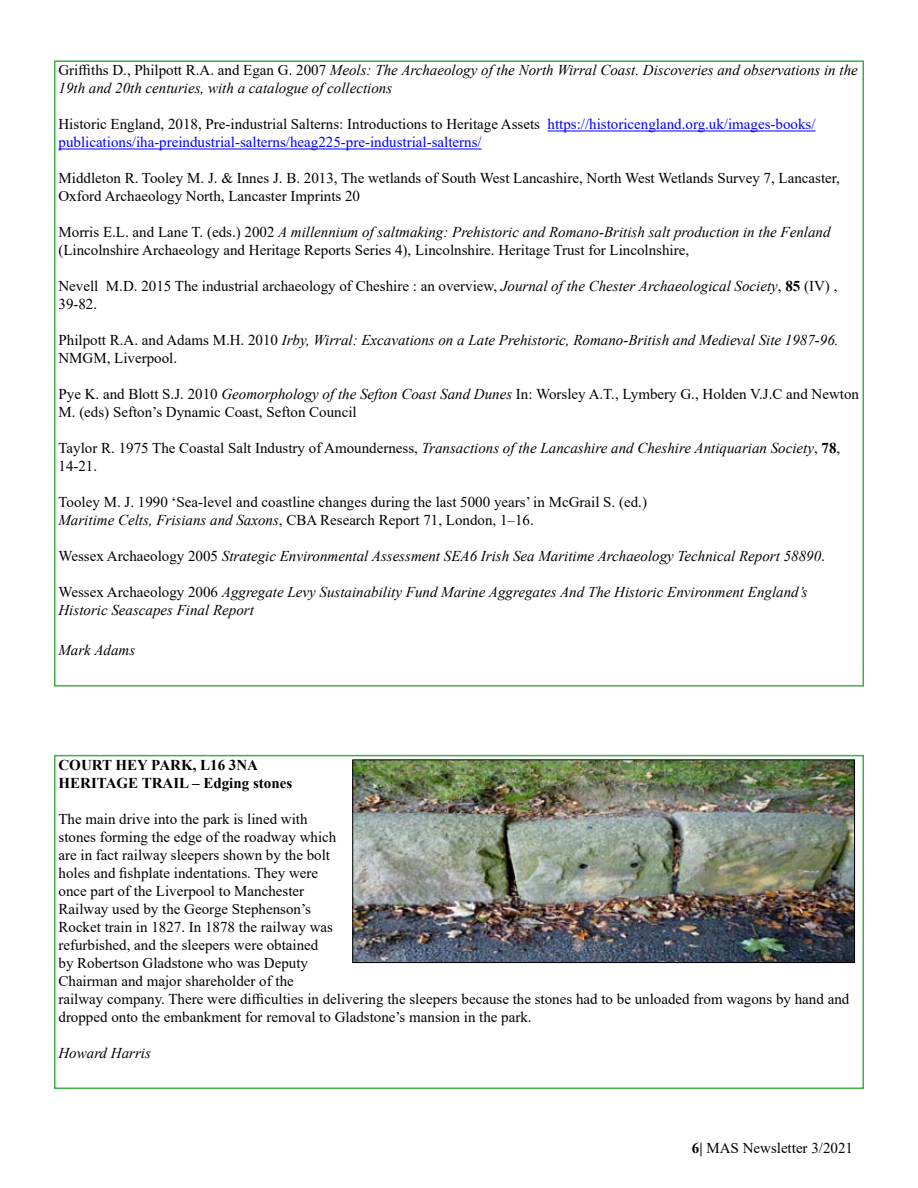
<style>
.page{position:relative;width:918px;height:1188px;background:#fff}
.page>*{position:absolute;margin:0;border:0;box-sizing:border-box;transform-origin:0 0}
.t1{font:15px/18px "Times New Roman";color:#000}
.t2{font:italic 15px/18px "Times New Roman";color:#000}
.t3{font:15px/18px "Times New Roman";color:#00f}
.t4{font:700 15px/18px "Times New Roman";color:#000}
.s1{font-style:normal}
.s2{color:#000}
.s3{font-style:italic}
.s4{font-weight:700}
</style>
<div class="page">
<hr style="left:548px;top:131px;width:268px;height:1px;background:#00f">
<hr style="left:58px;top:149px;width:424px;height:1px;background:#00f">
<div style="left:54px;top:755px;width:810px;height:334px;border:2px solid #41ad49"></div>
<img style="left:354px;top:761px;width:499px;height:200px">
<div style="left:352px;top:759px;width:503px;height:204px;border:1px solid #000"></div>
<p class="t2" style="left:58px;top:61px;width:801px"><span class="s1">Griffiths D., Philpott R.A. and Egan G. 2007</span> Meols: The Archaeology of the North Wirral Coast. Discoveries and observations in the<br>19th and 20th centuries, with a catalogue of collections</p>
<p class="t3" style="left:58px;top:115px;width:759px"><span class="s2">Historic England, 2018, Pre-industrial Salterns: Introductions to Heritage Assets</span> https://historicengland.org.uk/images-books/ publications/iha-preindustrial-salterns/heag225-pre-industrial-salterns/</p>
<p class="t1" style="left:58px;top:169px;width:783px">Middleton R. Tooley M. J. &amp; Innes J. B. 2013, The wetlands of South West Lancashire, North West Wetlands Survey 7, Lancaster,<br>Oxford Archaeology North, Lancaster Imprints 20</p>
<p class="t1" style="left:58px;top:223px;width:774px">Morris E.L. and Lane T. (eds.) 2002 <span class="s3">A millennium of saltmaking: Prehistoric and Romano-British salt production in the Fenland </span>(Lincolnshire Archaeology and Heritage Reports Series 4), Lincolnshire. Heritage Trust for Lincolnshire,</p>
<p class="t1" style="left:58px;top:277px;width:780px">Nevell M.D. 2015 The industrial archaeology of Cheshire : an overview, <span class="s3">Journal of the Chester Archaeological Society</span>, <span class="s4">85</span> (IV) ,<br>39-82.</p>
<p class="t2" style="left:58px;top:331px;width:782px"><span class="s1">Philpott R.A. and Adams M.H. 2010</span> Irby, Wirral: Excavations on a Late Prehistoric, Romano-British and Medieval Site 1987-96.<br><span class="s1">NMGM, Liverpool.</span></p>
<p class="t1" style="left:58px;top:385px;width:802px">Pye K. and Blott S.J. 2010 <span class="s3">Geomorphology of the Sefton Coast Sand Dunes</span> In: Worsley A.T., Lymbery G., Holden V.J.C and Newton<br>M. (eds) Sefton’s Dynamic Coast, Sefton Council</p>
<p class="t1" style="left:58px;top:439px;width:783px">Taylor R. 1975 The Coastal Salt Industry of Amounderness, <span class="s3">Transactions of the Lancashire and Cheshire Antiquarian Society</span>, <span class="s4">78</span>,<br>14-21.</p>
<p class="t1" style="left:58px;top:493px;width:590px">Tooley M. J. 1990 ‘Sea-level and coastline changes during the last 5000 years’ in McGrail S. (ed.)<br><span class="s3">Maritime Celts, Frisians and Saxons</span>, CBA Research Report 71, London, 1–16.</p>
<p class="t2" style="left:58px;top:547px;width:768px"><span class="s1">Wessex Archaeology 2005</span> Strategic Environmental Assessment SEA6 Irish Sea Maritime Archaeology Technical Report 58890<span class="s1">.</span></p>
<p class="t2" style="left:58px;top:583px;width:751px"><span class="s1">Wessex Archaeology 2006</span> Aggregate Levy Sustainability Fund Marine Aggregates And The Historic Environment England’s<br>Historic Seascapes Final Report</p>
<p class="t2" style="left:58px;top:641px;width:78px">Mark Adams</p>
<p class="t4" style="left:58px;top:755px;width:235px">COURT HEY PARK, L16 3NA<br>HERITAGE TRAIL – Edging stones</p>
<p class="t1" style="left:58px;top:809px;width:792px">The main drive into the park is lined with<br>stones forming the edge of the roadway which<br>are in fact railway sleepers shown by the bolt<br>holes and fishplate indentations. They were<br>once part of the Liverpool to Manchester<br>Railway used by the George Stephenson’s<br>Rocket train in 1827. In 1878 the railway was<br>refurbished, and the sleepers were obtained<br>by Robertson Gladstone who was Deputy<br>Chairman and major shareholder of the<br>railway company. There were difficulties in delivering the sleepers because the stones had to be unloaded from wagons by hand and dropped onto the embankment for removal to Gladstone’s mansion in the park.</p>
<p class="t2" style="left:58px;top:1043px;width:94px">Howard Harris</p>
<p class="t1" style="left:692px;top:1138px;width:163px"><span class="s4">6|</span> MAS Newsletter 3/2021</p>
</div>
